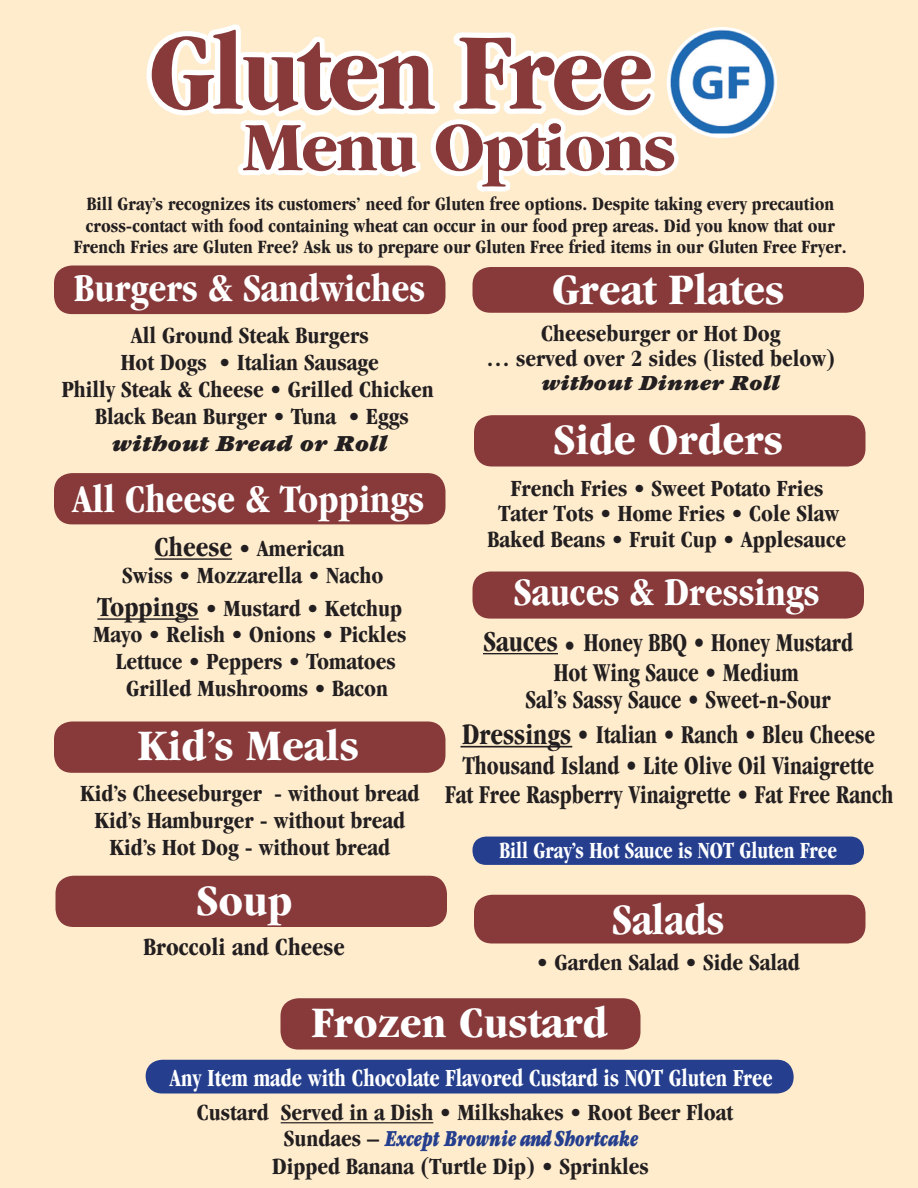
<style>
.page{position:relative;width:918px;height:1188px;background:#feeccd}
.page>*{position:absolute;margin:0;border:0;box-sizing:border-box;transform-origin:0 0}
.t1{font:700 condensed 112.5px "Garamond";letter-spacing:-.03em;color:#883a3b;scale:1.06 1}
.t2{font:700 condensed 71.4px "Garamond";letter-spacing:-.03em;color:#883a3b;scale:1.18 1}
.t3{font:700 condensed 45px "Garamond";color:#fff;scale:1.1 1}
.t4{font:700 condensed 45px "Garamond";color:#fff}
.t5{font:700 condensed 40.5px "Garamond";color:#fff}
.t6{font:700 condensed 26.7px/30px "Garamond";color:#231f20;text-align:center;scale:.9 1}
.t7{font:700 condensed 25.5px "Garamond";color:#fff;scale:.9 1}
.t8{font:700 condensed 25.5px "Garamond";color:#231f20}
.t9{font:700 condensed 24px/27px "Garamond";color:#231f20;text-align:center}
.t10{font:700 condensed 24px "Garamond";color:#fff;scale:.9 1}
.t11{font:italic 900 24px "Garamond";color:#231f20}
.t12{font:italic 900 22.5px "Garamond";color:#231f20}
.t13{font:700 condensed 19.5px/21.8px "Garamond";color:#231f20;text-align:center}
.s1{font-size:28.5px}
.s2{font-size:30px}
.s3{font-size:30.6px}
.s4{font-weight:900;font-style:italic;font-stretch:normal;color:#253f8e}
</style>
<div class="page">
<img style="left:683px;top:29px;width:94px;height:104px">
<hr style="left:281px;top:1122px;width:152px;height:1px;background:#231f20">
<svg style="left:146px;top:24px;width:537px;height:168px"></svg>
<div style="left:54px;top:266px;width:392px;height:48px;background:#883a3b;border-radius:18px"></div>
<div style="left:54px;top:473px;width:392px;height:51px;background:#883a3b;border-radius:18px"></div>
<div style="left:472px;top:572px;width:392px;height:47px;background:#883a3b;border-radius:18px"></div>
<div style="left:472px;top:267px;width:392px;height:46px;background:#883a3b;border-radius:18px"></div>
<div style="left:54px;top:722px;width:392px;height:51px;background:#883a3b;border-radius:18px"></div>
<div style="left:56px;top:876px;width:391px;height:51px;background:#883a3b;border-radius:18px"></div>
<div style="left:474px;top:415px;width:392px;height:51px;background:#883a3b;border-radius:18px"></div>
<div style="left:474px;top:895px;width:392px;height:49px;background:#883a3b;border-radius:18px"></div>
<div style="left:280px;top:998px;width:360px;height:52px;background:#883a3b;border-radius:18px"></div>
<hr style="left:155px;top:558px;width:77px;height:2px;background:#231f20">
<hr style="left:97px;top:618px;width:102px;height:2px;background:#231f20">
<div style="left:472px;top:837px;width:392px;height:28px;background:#253f8e;border-radius:14px"></div>
<hr style="left:460px;top:746px;width:112px;height:2px;background:#231f20">
<div style="left:146px;top:1060px;width:648px;height:34px;background:#253f8e;border-radius:16px"></div>
<hr style="left:483px;top:653px;width:75px;height:1px;background:#231f20">
<h1 class="t1" style="left:149px;top:9px;width:478px">Gluten Free</h1>
<h2 class="t2" style="left:242px;top:107px;width:369px">Menu Options</h2>
<p class="t13" style="left:74px;top:193px;width:774px">Bill Gray’s recognizes its customers’ need for Gluten free options. Despite taking every precaution cross-contact with food containing wheat can occur in our food prep areas. Did you know that our<br>French Fries are Gluten Free? Ask us to prepare our Gluten Free fried items in our Gluten Free Fryer.</p>
<h3 class="t5" style="left:74px;top:266px;width:352px">Burgers &amp; Sandwiches</h3>
<h3 class="t3" style="left:552px;top:265px;width:213px">Great Plates</h3>
<p class="t9" style="left:62px;top:322px;width:373px">All Ground Steak Burgers<br>Hot Dogs • Italian Sausage<br>Philly Steak &amp; Cheese • Grilled Chicken<br>Black Bean Burger • Tuna • Eggs</p>
<p class="t11" style="left:112px;top:431px;width:277px">without Bread or Roll</p>
<h3 class="t5" style="left:72px;top:476px;width:354px">All Cheese &amp; Toppings</h3>
<p class="t9" style="left:122px;top:535px;width:263px"><span class="s1">Cheese</span> • American<br>Swiss • Mozzarella • Nacho</p>
<p class="t9" style="left:93px;top:595px;width:315px;line-height:26.2px"><span class="s1">Toppings</span> • Mustard • Ketchup<br>Mayo • Relish • Onions • Pickles<br>Lettuce • Peppers • Tomatoes</p>
<p class="t9" style="left:126px;top:674px;width:264px">Grilled Mushrooms • Bacon</p>
<h3 class="t3" style="left:138px;top:721px;width:203px">Kid’s Meals</h3>
<p class="t9" style="left:80px;top:779px;width:341px">Kid’s Cheeseburger - without bread<br>Kid’s Hamburger - without bread<br>Kid’s Hot Dog - without bread</p>
<p class="t9" style="left:486px;top:320px;width:351px;line-height:25.5px">Cheeseburger or Hot Dog<br>… served over 2 sides (listed below)</p>
<p class="t12" style="left:541px;top:371px;width:240px">without Dinner Roll</p>
<h3 class="t3" style="left:553px;top:414px;width:210px">Side Orders</h3>
<p class="t9" style="left:488px;top:475px;width:360px;line-height:25.5px">French Fries • Sweet Potato Fries<br>Tater Tots • Home Fries • Cole Slaw<br>Baked Beans • Fruit Cup • Applesauce</p>
<h3 class="t5" style="left:514px;top:570px;width:307px">Sauces &amp; Dressings</h3>
<p class="t6" style="left:484px;top:628px;width:412px"><span class="s2">Sauces</span> • Honey BBQ • Honey Mustard<br>Hot Wing Sauce • Medium</p>
<p class="t6" style="left:462px;top:682px;width:460px;line-height:34.5px;text-align:left;text-indent:64px">Sal’s Sassy Sauce • Sweet-n-Sour<br><span class="s3">Dressings</span> • Italian • Ranch • Bleu Cheese</p>
<p class="t6" style="left:445px;top:751px;width:499px;line-height:28.5px">Thousand Island • Lite Olive Oil Vinaigrette<br>Fat Free Raspberry Vinaigrette • Fat Free Ranch</p>
<p class="t10" style="left:499px;top:837px;width:377px">Bill Gray’s Hot Sauce is NOT Gluten Free</p>
<h3 class="t3" style="left:197px;top:875px;width:89px">Soup</h3>
<h3 class="t4" style="left:612px;top:894px;width:114px">Salads</h3>
<p class="t9" style="left:537px;top:949px;width:265px">• Garden Salad • Side Salad</p>
<h3 class="t3" style="left:312px;top:997px;width:270px">Frozen Custard</h3>
<p class="t8" style="left:144px;top:933px;width:203px">Broccoli and Cheese</p>
<p class="t7" style="left:170px;top:1063px;width:672px">Any Item made with Chocolate Flavored Custard is NOT Gluten Free</p>
<p class="t9" style="left:197px;top:1100px;width:538px;line-height:25.5px">Custard Served in a Dish • Milkshakes • Root Beer Float<br>Sundaes – <span class="s4">Except Brownie and Shortcake</span></p>
<p class="t9" style="left:272px;top:1152px;width:378px">Dipped Banana (Turtle Dip) • Sprinkles</p>
</div>
